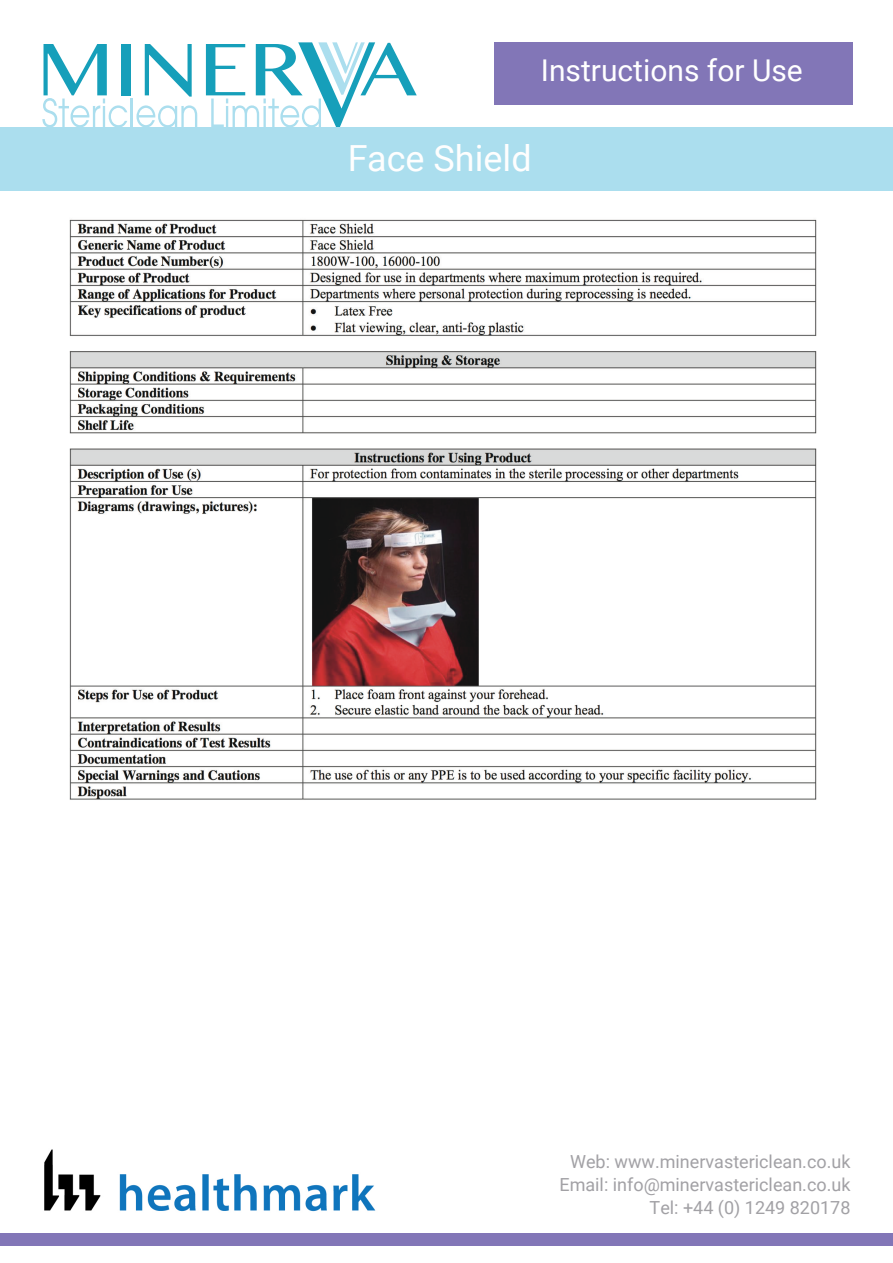
<style>
.page{position:relative;width:893px;height:1263px;background:#fff}
.page>*{position:absolute;margin:0;border:0;box-sizing:border-box;transform-origin:0 0}
.t1{font:36px "Roboto";color:#fefefe}
.t2{font:30px "Roboto";color:#fff}
.t3{font:18px/22.8px "Roboto";color:#a2a1a5;text-align:right}
</style>
<div class="page">
<div style="left:121px;top:44px;width:10px;height:51px;background:#169fba"></div>
<svg style="left:145px;top:44px;width:47px;height:53px"></svg>
<svg style="left:42px;top:44px;width:85px;height:84px"></svg>
<hr style="left:131px;top:99px;width:2px;height:28px;background:#abdeee">
<svg style="left:136px;top:105px;width:61px;height:23px"></svg>
<svg style="left:206px;top:42px;width:211px;height:86px"></svg>
<div style="left:0;top:128px;width:893px;height:63px;background:#abdeee"></div>
<img style="left:44px;top:1149px;width:332px;height:63px">
<div style="left:0;top:1233px;width:893px;height:13px;background:#8276b7"></div>
<div style="left:494px;top:43px;width:358px;height:62px;background:#8276b7"></div>
<img style="left:69px;top:219px;width:748px;height:581px">
<h2 class="t2" style="left:541px;top:59px;width:263px">Instructions for Use</h2>
<h1 class="t1" style="left:348px;top:144px;width:185px">Face Shield</h1>
<p class="t3" style="left:559px;top:1152px;width:292px">Web: www.minervastericlean.co.uk<br>Email: info@minervastericlean.co.uk<br>Tel: +44 (0) 1249 820178</p>
</div>
